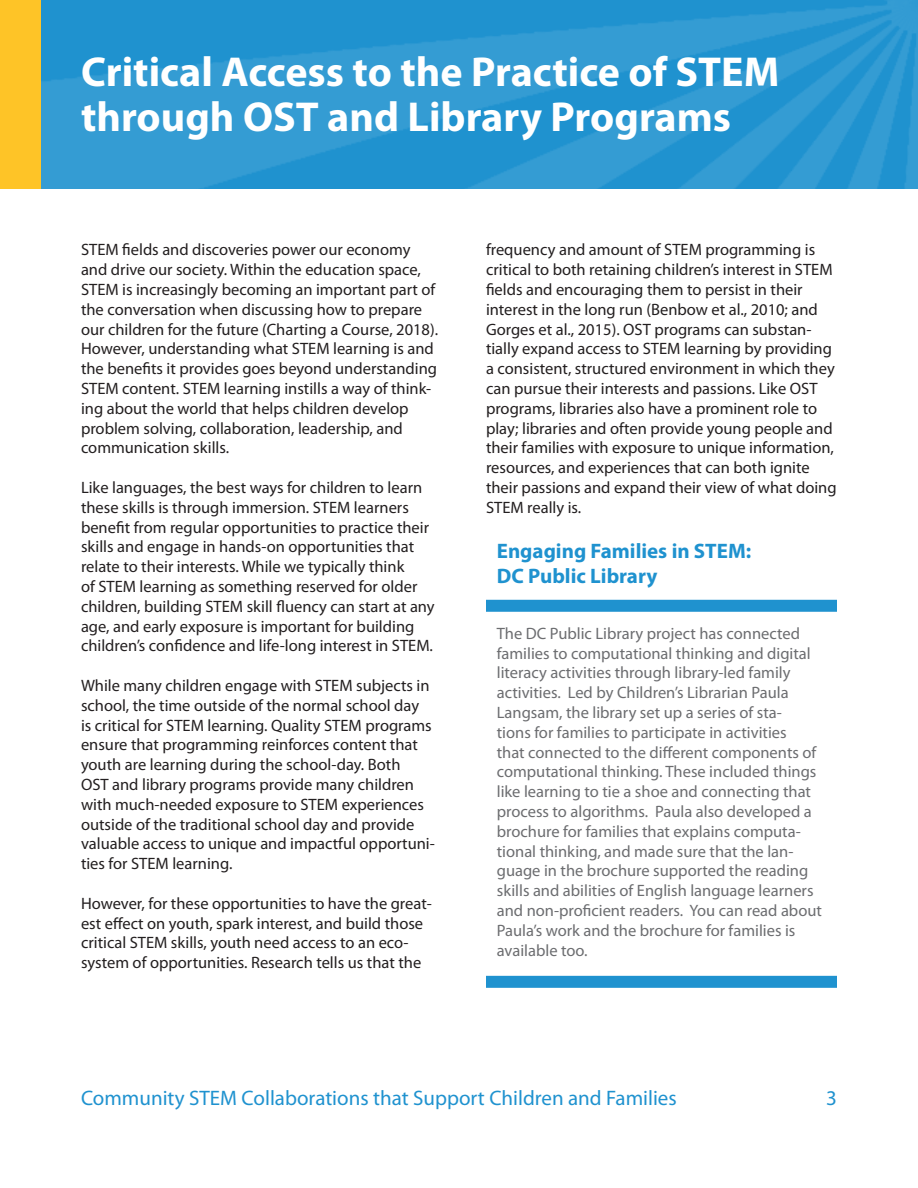
<style>
.page{position:relative;width:918px;height:1188px;background:#fff}
.page>*{position:absolute;margin:0;border:0;box-sizing:border-box;transform-origin:0 0}
.Section_Headers{font:700 42px/45px "Myriad Pro";color:#fff}
.t1{font:21px "Myriad Pro";color:#1f92cf}
.Highlight_Title{font:700 21px/25.2px "Myriad Pro";color:#1f92cf}
.Paragraph{font:16.5px/19.8px "Myriad Pro";color:#231f20}
.Highlight{font:16.5px/19.8px "Myriad Pro";color:#6c6d70}
</style>
<div class="page">
<img style="left:40px;top:0;width:878px;height:189px">
<div style="left:0;top:0;width:40px;height:189px;background:#fec427"></div>
<div style="left:486px;top:600px;width:351px;height:12px;background:#1f92cf"></div>
<div style="left:486px;top:976px;width:351px;height:12px;background:#1f92cf"></div>
<h2 class="Section_Headers" style="left:81px;top:47px;width:700px">Critical Access to the Practice of STEM through OST and Library Programs</h2>
<p class="Paragraph" style="left:81px;top:240px;width:359px">STEM fields and discoveries power our economy and drive our society. Within the education space, STEM is increasingly becoming an important part of the conversation when discussing how to prepare our children for the future (Charting a Course, 2018).<br>However, understanding what STEM learning is and the benefits it provides goes beyond understanding STEM content. STEM learning instills a way of think&shy;ing about the world that helps children develop problem solving, collaboration, leadership, and communication skills.</p>
<p class="Paragraph" style="left:81px;top:477px;width:355px">Like languages, the best ways for children to learn these skills is through immersion. STEM learners benefit from regular opportunities to practice their skills and engage in hands-on opportunities that relate to their interests. While we typically think<br>of STEM learning as something reserved for older children, building STEM skill fluency can start at any age, and early exposure is important for building children’s confidence and life-long interest in STEM.</p>
<p class="Paragraph" style="left:81px;top:675px;width:355px">While many children engage with STEM subjects in school, the time outside of the normal school day<br>is critical for STEM learning. Quality STEM programs ensure that programming reinforces content that youth are learning during the school-day. Both<br>OST and library programs provide many children with much-needed exposure to STEM experiences outside of the traditional school day and provide valuable access to unique and impactful opportuni&shy;ties for STEM learning.</p>
<p class="Paragraph" style="left:81px;top:893px;width:352px">However, for these opportunities to have the great&shy;est effect on youth, spark interest, and build those critical STEM skills, youth need access to an eco&shy;system of opportunities. Research tells us that the</p>
<p class="Paragraph" style="left:486px;top:240px;width:352px">frequency and amount of STEM programming is critical to both retaining children’s interest in STEM fields and encouraging them to persist in their interest in the long run (Benbow et al., 2010; and Gorges et al., 2015). OST programs can substan&shy;tially expand access to STEM learning by providing a consistent, structured environment in which they can pursue their interests and passions. Like OST programs, libraries also have a prominent role to play; libraries and often provide young people and their families with exposure to unique information, resources, and experiences that can both ignite their passions and expand their view of what doing STEM really is.</p>
<h3 class="Highlight_Title" style="left:497px;top:537px;width:256px">Engaging Families in STEM:<br>DC Public Library</h3>
<h4 class="Highlight" style="left:497px;top:623px;width:327px">The DC Public Library project has connected families to computational thinking and digital literacy activities through library-led family activities. Led by Children’s Librarian Paula Langsam, the library set up a series of sta-<br>tions for families to participate in activities<br>that connected to the different components of computational thinking. These included things like learning to tie a shoe and connecting that process to algorithms. Paula also developed a brochure for families that explains computa&shy;tional thinking, and made sure that the lan&shy;guage in the brochure supported the reading skills and abilities of English language learners and non-proficient readers. You can read about Paula’s work and the brochure for families is available too.</h4>
<p class="t1" style="left:81px;top:1085px;width:597px">Community STEM Collaborations that Support Children and Families</p>
<p class="t1" style="left:826px;top:1085px;width:12px">3</p>
</div>
